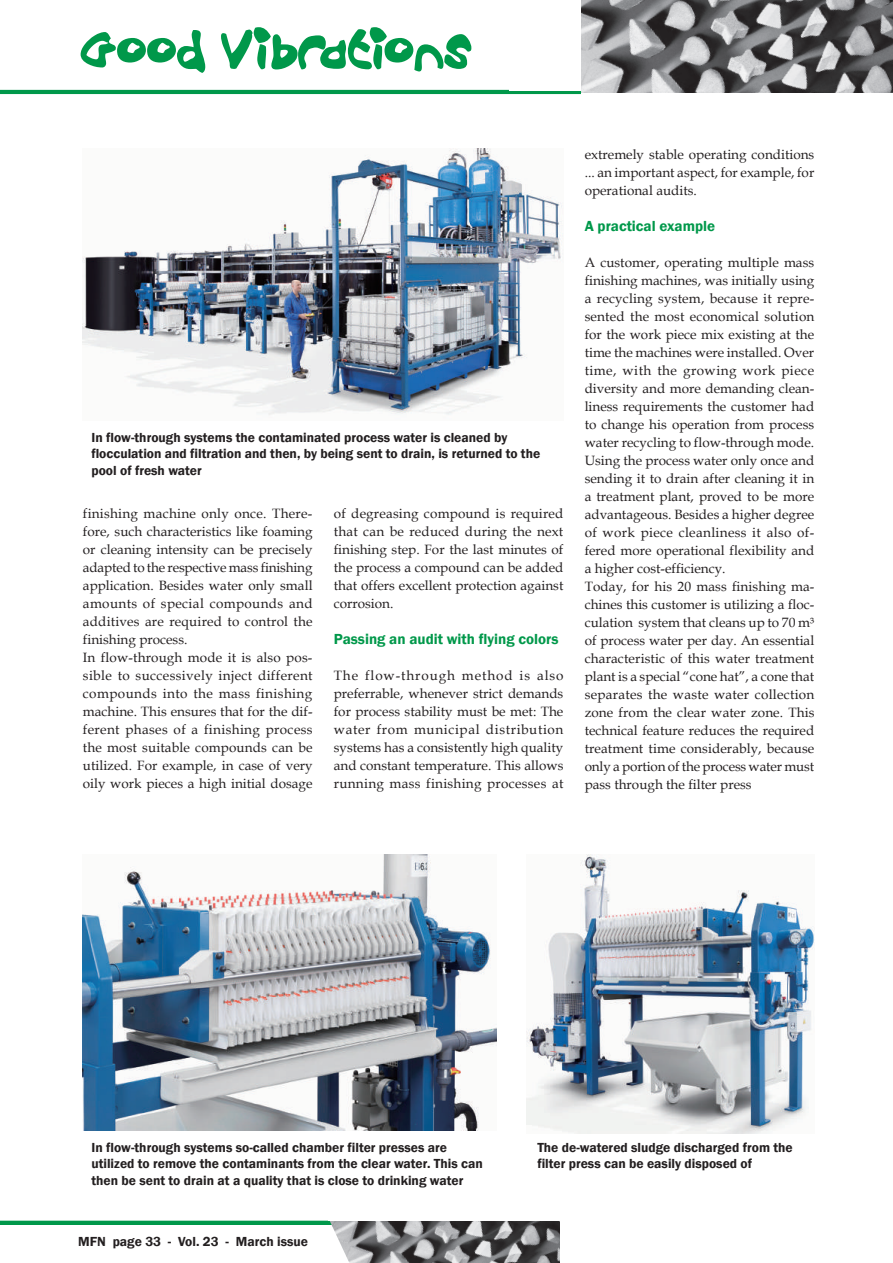
<style>
.page{position:relative;width:893px;height:1263px;background:#fff}
.page>*{position:absolute;margin:0;border:0;box-sizing:border-box;transform-origin:0 0}
.t1{font:51px "Croobie";letter-spacing:.04em;color:#00984a}
.t2{font:600 15px "Franklin Gothic";color:#00984a}
.t3{font:13.5px/18px "Book Antiqua";color:#231f20;text-align:justify}
.t4{font:600 13.5px/16.5px "Franklin Gothic";color:#231f20}
</style>
<div class="page">
<div style="left:0;top:1221px;width:552px;height:3px;border:1px solid #00984a"></div>
<img style="left:329px;top:1221px;width:231px;height:42px">
<img style="left:530px;top:0;width:363px;height:95px">
<div style="left:571px;top:94px;width:322px;height:131px;background:#fff"></div>
<div style="left:0;top:90px;width:581px;height:4px;border:1px solid #00984a"></div>
<div style="left:509px;top:0;width:71px;height:90px;background:#fff"></div>
<img style="left:83px;top:149px;width:480px;height:266px">
<img style="left:83px;top:855px;width:414px;height:276px">
<img style="left:527px;top:855px;width:287px;height:279px">
<h1 class="t1" style="left:79px;top:21px;width:392px">Good Vibrations</h1>
<p class="t4" style="left:91px;top:429px;width:450px">In flow-through systems the contaminated process water is cleaned by flocculation and filtration and then, by being sent to drain, is returned to the pool of fresh water</p>
<p class="t3" style="left:334px;top:504px;width:231px">of degreasing compound is required that can be reduced during the next finishing step. For the last minutes of the process a compound can be added that offers excellent protection against corrosion.</p>
<p class="t2" style="left:334px;top:630px;width:226px">Passing an audit with flying colors</p>
<p class="t3" style="left:334px;top:666px;width:231px">The flow-through method is also preferrable, whenever strict demands for process stability must be met: The water from municipal distribution systems has a consistently high quality and constant temperature. This allows running mass finishing processes at</p>
<p class="t3" style="left:83px;top:504px;width:231px;text-align:left">finishing machine only once. There&shy;fore, such characteristics like foaming or cleaning intensity can be precisely adapted to the respective mass finishing application. Besides water only small amounts of special compounds and additives are required to control the finishing process.<br>In flow-through mode it is also pos&shy;sible to successively inject different compounds into the mass finishing machine. This ensures that for the dif&shy;ferent phases of a finishing process the most suitable compounds can be utilized. For example, in case of very oily work pieces a high initial dosage</p>
<p class="t3" style="left:585px;top:145px;width:231px">extremely stable operating conditions ... an important aspect, for example, for operational audits.</p>
<p class="t2" style="left:585px;top:216px;width:132px">A practical example</p>
<p class="t3" style="left:585px;top:253px;width:231px;text-align:left">A customer, operating multiple mass finishing machines, was initially using a recycling system, because it repre&shy;sented the most economical solution for the work piece mix existing at the time the machines were installed. Over time, with the growing work piece diversity and more demanding clean&shy;liness requirements the customer had to change his operation from process water recycling to flow-through mode.<br>Using the process water only once and sending it to drain after cleaning it in a treatment plant, proved to be more advantageous. Besides a higher degree of work piece cleanliness it also of&shy;fered more operational flexibility and a higher cost-efficiency.<br>Today, for his 20 mass finishing ma&shy;chines this customer is utilizing a floc&shy;culation system that cleans up to 70 m³ of process water per day. An essential characteristic of this water treatment plant is a special “cone hat”, a cone that separates the waste water collection zone from the clear water zone. This technical feature reduces the required treatment time considerably, because only a portion of the process water must pass through the filter press</p>
<p class="t4" style="left:91px;top:1139px;width:393px">In flow-through systems so-called chamber filter presses are utilized to remove the contaminants from the clear water. This can then be sent to drain at a quality that is close to drinking water</p>
<p class="t4" style="left:537px;top:1139px;width:257px">The de-watered sludge discharged from the filter press can be easily disposed of</p>
<p class="t4" style="left:78px;top:1234px;width:231px">MFN page 33 - Vol. 23 - March issue</p>
</div>
